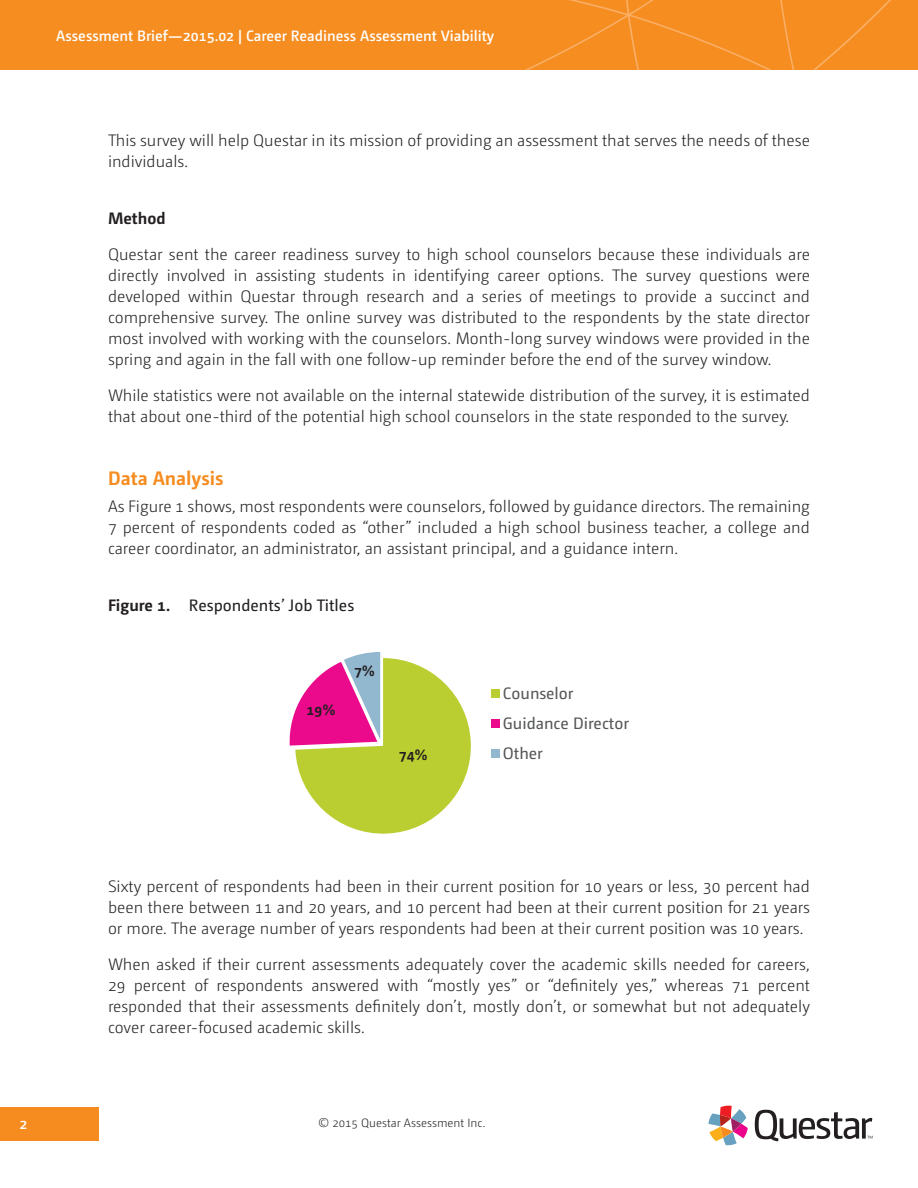
<style>
.page{position:relative;width:918px;height:1188px;background:#fff}
.page>*{position:absolute;margin:0;border:0;box-sizing:border-box;transform-origin:0 0}
.t1{font:700 19.5px "Camingo Dos";color:#f68c1f}
.t2{font:300 16.5px/21px "Camingo Dos";color:#231f20;text-align:justify}
.t3{font:16.5px/29.8px "Camingo Dos";color:#57585a}
.t4{font:16.5px "Camingo Dos";color:#231f20}
.t5{font:700 16.5px "Camingo Dos";color:#231f20}
.t6{font:600 15px "Camingo Dos";color:#fff}
.t7{font:700 15px "Camingo Dos";color:#231f20}
.t8{font:300 12px "Camingo Dos";color:#231f20}
.s1{font-weight:700}
</style>
<div class="page">
<div style="left:0;top:0;width:918px;height:69px;background:#f68d21"></div>
<svg style="left:755px;top:1110px;width:118px;height:31px"></svg>
<svg style="left:708px;top:1106px;width:40px;height:39px"></svg>
<div style="left:0;top:1107px;width:98px;height:33px;background:#f68c1f"></div>
<svg style="left:289px;top:652px;width:182px;height:182px"></svg>
<div style="left:491px;top:690px;width:8px;height:8px;background:#bbce31"></div>
<div style="left:491px;top:720px;width:8px;height:8px;background:#eb098c"></div>
<div style="left:491px;top:749px;width:8px;height:9px;background:#92b8d0"></div>
<p class="t6" style="left:56px;top:27px;width:440px">Assessment Brief—2015.02 | Career Readiness Assessment Viability</p>
<p class="t2" style="left:108px;top:130px;width:703px">This survey will help Questar in its mission of providing an assessment that serves the needs of these individuals.</p>
<p class="t5" style="left:108px;top:208px;width:59px">Method</p>
<p class="t2" style="left:108px;top:243px;width:704px">Questar sent the career readiness survey to high school counselors because these individuals are directly involved in assisting students in identifying career options. The survey questions were developed within Questar through research and a series of meetings to provide a succinct and comprehensive survey. The online survey was distributed to the respondents by the state director most involved with working with the counselors. Month-long survey windows were provided in the spring and again in the fall with one follow-up reminder before the end of the survey window.</p>
<p class="t2" style="left:108px;top:384px;width:703px">While statistics were not available on the internal statewide distribution of the survey, it is estimated that about one-third of the potential high school counselors in the state responded to the survey.</p>
<p class="t1" style="left:108px;top:466px;width:117px">Data Analysis</p>
<p class="t2" style="left:108px;top:496px;width:703px">As Figure 1 shows, most respondents were counselors, followed by guidance directors. The remaining 7 percent of respondents coded as “other” included a high school business teacher, a college and career coordinator, an administrator, an assistant principal, and a guidance intern.</p>
<p class="t4" style="left:108px;top:595px;width:248px"><span class="s1">Figure 1.</span> Respondents’ Job Titles</p>
<p class="t7" style="left:307px;top:701px;width:30px">19%</p>
<p class="t7" style="left:354px;top:661px;width:22px">7%</p>
<p class="t7" style="left:399px;top:746px;width:30px">74%</p>
<p class="t3" style="left:503px;top:678px;width:128px">Counselor<br>Guidance Director<br>Other</p>
<p class="t6" style="left:20px;top:1115px;width:9px">2</p>
<p class="t2" style="left:108px;top:875px;width:704px">Sixty percent of respondents had been in their current position for 10 years or less, 30 percent had been there between 11 and 20 years, and 10 percent had been at their current position for 21 years or more. The average number of years respondents had been at their current position was 10 years.</p>
<p class="t2" style="left:108px;top:953px;width:704px">When asked if their current assessments adequately cover the academic skills needed for careers, 29 percent of respondents answered with “mostly yes” or “definitely yes,” whereas 71 percent responded that their assessments definitely don’t, mostly don’t, or somewhat but not adequately cover career-focused academic skills.</p>
<p class="t8" style="left:318px;top:1116px;width:169px">© 2015 Questar Assessment Inc.</p>
</div>
